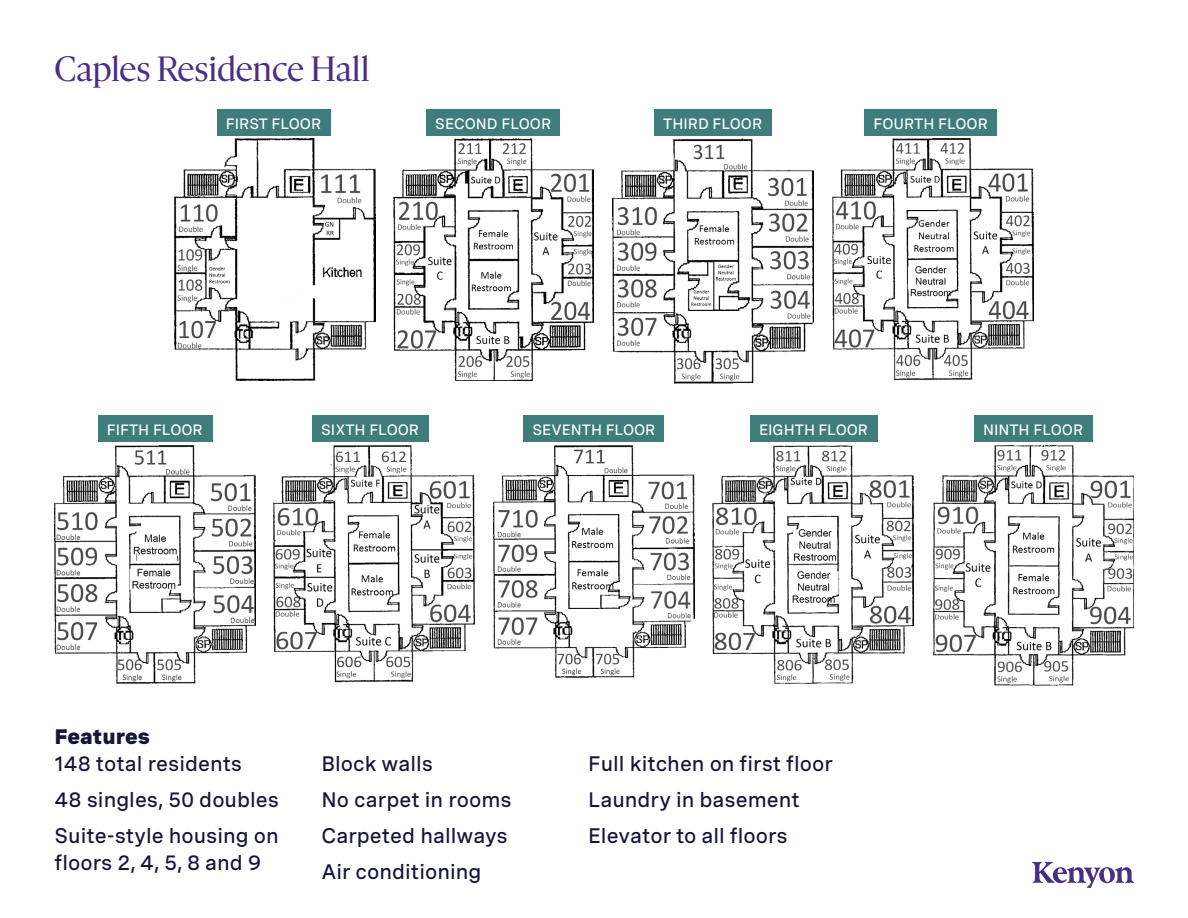
<style>
.page{position:relative;width:1188px;height:918px;background:#fff}
.page>*{position:absolute;margin:0;border:0;box-sizing:border-box;transform-origin:0 0}
.t1{font:36px "Gothia Serif K";letter-spacing:-.005em;color:#4b2e84}
.t2{font:500 21px/27px "Spezia";color:#151538}
.t3{font:900 21px "Spezia";color:#151538}
.t4{font:500 15px "Spezia";color:#fff}
</style>
<div class="page">
<div style="left:426px;top:110px;width:134px;height:26px;background:#3f7d7d"></div>
<svg style="left:1032px;top:862px;width:102px;height:26px"></svg>
<div style="left:217px;top:110px;width:113px;height:26px;background:#3f7d7d"></div>
<img style="left:55px;top:446px;width:201px;height:238px">
<img style="left:274px;top:444px;width:201px;height:239px">
<img style="left:493px;top:446px;width:201px;height:232px">
<img style="left:713px;top:446px;width:201px;height:237px">
<img style="left:933px;top:446px;width:201px;height:240px">
<img style="left:174px;top:139px;width:201px;height:241px">
<img style="left:393px;top:139px;width:201px;height:241px">
<img style="left:613px;top:139px;width:201px;height:245px">
<img style="left:832px;top:139px;width:201px;height:241px">
<div style="left:654px;top:110px;width:117px;height:26px;background:#3f7d7d"></div>
<div style="left:865px;top:110px;width:132px;height:26px;background:#3f7d7d"></div>
<div style="left:98px;top:416px;width:114px;height:26px;background:#3f7d7d"></div>
<div style="left:312px;top:416px;width:116px;height:26px;background:#3f7d7d"></div>
<div style="left:524px;top:416px;width:140px;height:26px;background:#3f7d7d"></div>
<div style="left:750px;top:416px;width:127px;height:26px;background:#3f7d7d"></div>
<div style="left:974px;top:416px;width:118px;height:26px;background:#3f7d7d"></div>
<p class="t1" style="left:54px;top:49px;width:317px">Caples Residence Hall</p>
<p class="t4" style="left:226px;top:112px;width:97px">FIRST FLOOR</p>
<p class="t4" style="left:435px;top:112px;width:118px">SECOND FLOOR</p>
<p class="t4" style="left:663px;top:112px;width:101px">THIRD FLOOR</p>
<p class="t4" style="left:874px;top:112px;width:116px">FOURTH FLOOR</p>
<p class="t4" style="left:107px;top:418px;width:97px">FIFTH FLOOR</p>
<p class="t4" style="left:321px;top:418px;width:100px">SIXTH FLOOR</p>
<p class="t4" style="left:533px;top:418px;width:124px">SEVENTH FLOOR</p>
<p class="t4" style="left:759px;top:418px;width:111px">EIGHTH FLOOR</p>
<p class="t4" style="left:983px;top:418px;width:102px">NINTH FLOOR</p>
<p class="t3" style="left:55px;top:720px;width:97px">Features</p>
<p class="t2" style="left:55px;top:748px;width:189px">148 total residents</p>
<p class="t2" style="left:55px;top:784px;width:226px">48 singles, 50 doubles</p>
<p class="t2" style="left:55px;top:820px;width:226px">Suite-style housing on floors 2, 4, 5, 8 and 9</p>
<p class="t2" style="left:321px;top:748px;width:113px">Block walls</p>
<p class="t2" style="left:321px;top:784px;width:192px">No carpet in rooms</p>
<p class="t2" style="left:321px;top:820px;width:188px">Carpeted hallways</p>
<p class="t2" style="left:321px;top:856px;width:162px">Air conditioning</p>
<p class="t2" style="left:588px;top:748px;width:246px">Full kitchen on first floor</p>
<p class="t2" style="left:588px;top:784px;width:213px">Laundry in basement</p>
<p class="t2" style="left:588px;top:820px;width:201px">Elevator to all floors</p>
</div>
